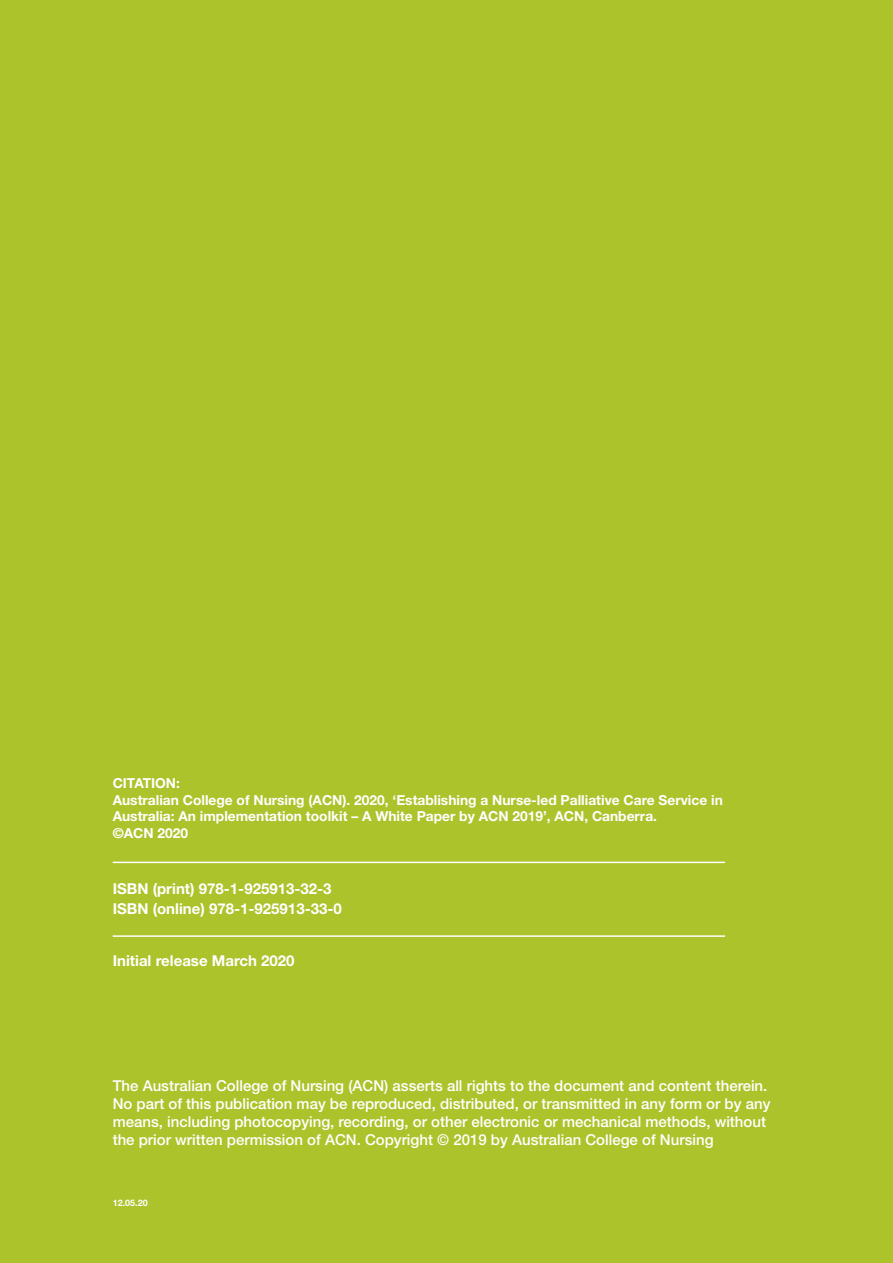
<style>
.page{position:relative;width:893px;height:1263px;background:#adc32b}
.page>*{position:absolute;margin:0;border:0;box-sizing:border-box;transform-origin:0 0}
.t1{font:500 15px/18px "Helvetica Neue LT Std";color:#fff}
.t2{font:700 15px/19.5px "Helvetica Neue LT Std";color:#fff}
.t3{font:700 13.8px/16.5px "Helvetica Neue LT Std";color:#fff}
.t4{font:700 9px "Helvetica Neue LT Std";color:#fff}
</style>
<div class="page">
<hr style="left:113px;top:862px;width:612px;height:1px;background:#fff">
<hr style="left:113px;top:935px;width:612px;height:2px;background:#fff">
<p class="t3" style="left:113px;top:774px;width:612px">CITATION:<br>Australian College of Nursing (ACN). 2020, ‘Establishing a Nurse-led Palliative Care Service in Australia: An implementation toolkit – A White Paper by ACN 2019’, ACN, Canberra.<br>©ACN 2020</p>
<p class="t2" style="left:113px;top:879px;width:231px">ISBN (print) 978-1-925913-32-3<br>ISBN (online) 978-1-925913-33-0</p>
<p class="t2" style="left:113px;top:951px;width:183px">Initial release March 2020</p>
<p class="t1" style="left:113px;top:1076px;width:659px">The Australian College of Nursing (ACN) asserts all rights to the document and content therein.<br>No part of this publication may be reproduced, distributed, or transmitted in any form or by any means, including photocopying, recording, or other electronic or mechanical methods, without the prior written permission of ACN. Copyright © 2019 by Australian College of Nursing</p>
<p class="t4" style="left:113px;top:1197px;width:37px">12.05.20</p>
</div>
